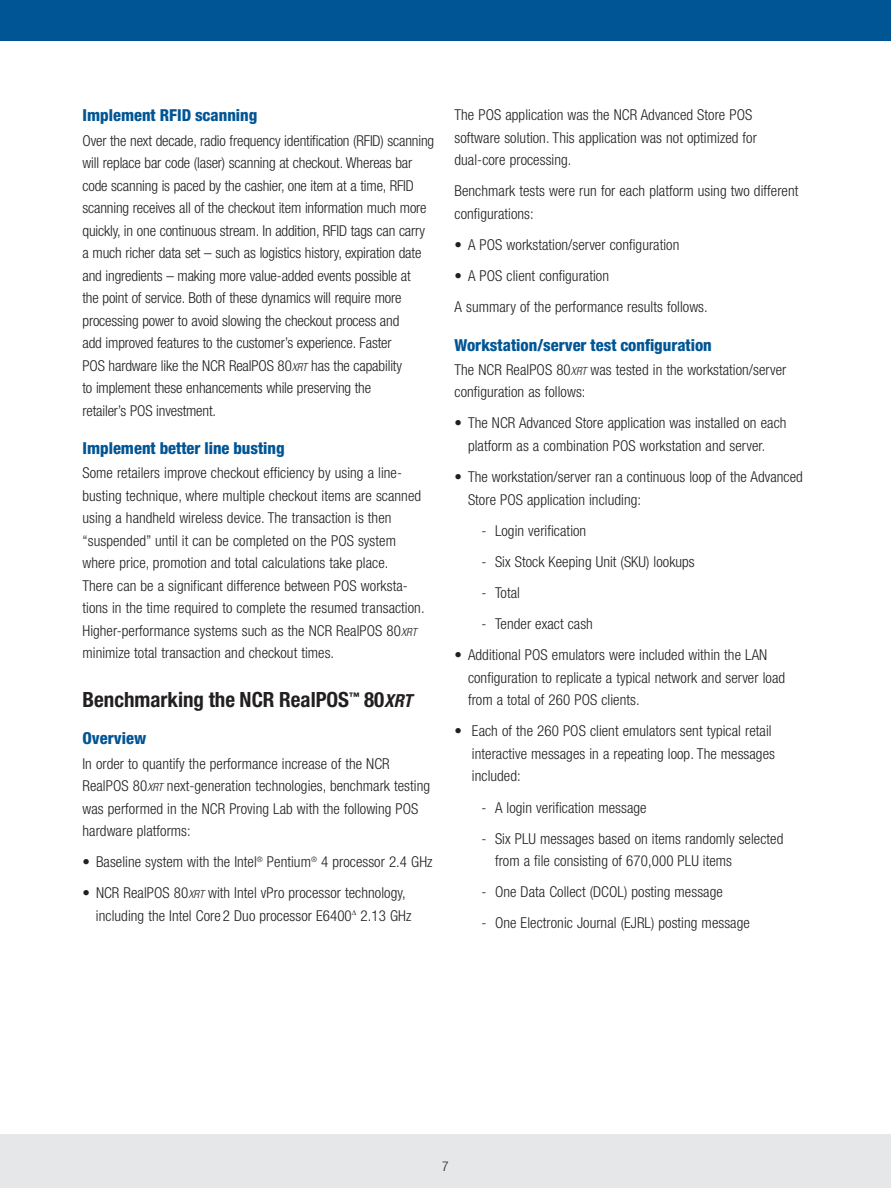
<style>
.page{position:relative;width:891px;height:1188px;background:#fff}
.page>*{position:absolute;margin:0;border:0;box-sizing:border-box;transform-origin:0 0}
.t1{font:700 condensed 21px "Helvetica Neue";color:#231f20}
.t2{font:800 condensed 16.5px "Helvetica Neue";color:#005595}
.t3{font:300 condensed 15px/22.5px "Helvetica Neue";letter-spacing:.005em;color:#231f20}
.t4{font:300 condensed 13.5px "Helvetica Neue";color:#231f20}
.s1{font-style:italic;font-size:11.25px}
.s2{font-style:italic;font-size:18px}
</style>
<div class="page">
<div style="left:0;top:1134px;width:891px;height:54px;background:#e6e7e9"></div>
<div style="left:0;top:0;width:891px;height:40px;background:#005595"></div>
<p class="t2" style="left:82px;top:109px;width:176px">Implement RFID scanning</p>
<p class="t3" style="left:82px;top:130px;width:353px">Over the next decade, radio frequency identification (RFID) scanning will replace bar code (laser) scanning at checkout. Whereas bar code scanning is paced by the cashier, one item at a time, RFID scanning receives all of the checkout item information much more quickly, in one continuous stream. In addition, RFID tags can carry a much richer data set – such as logistics history, expiration date and ingredients – making more value-added events possible at<br>the point of service. Both of these dynamics will require more processing power to avoid slowing the checkout process and<br>add improved features to the customer’s experience. Faster<br>POS hardware like the NCR RealPOS 80<span class="s1">XRT</span> has the capability<br>to implement these enhancements while preserving the<br>retailer’s POS investment.</p>
<p class="t2" style="left:82px;top:442px;width:204px">Implement better line busting</p>
<p class="t3" style="left:82px;top:463px;width:344px">Some retailers improve checkout efficiency by using a line&shy;busting technique, where multiple checkout items are scanned using a handheld wireless device. The transaction is then “suspended” until it can be completed on the POS system where price, promotion and total calculations take place.<br>There can be a significant difference between POS worksta&shy;tions in the time required to complete the resumed transaction.<br>Higher-performance systems such as the NCR RealPOS 80<span class="s1">XRT </span>minimize total transaction and checkout times.</p>
<h1 class="t1" style="left:82px;top:692px;width:335px">Benchmarking the NCR RealPOS<sup>™</sup> 80<span class="s2">XRT</span></h1>
<p class="t2" style="left:82px;top:733px;width:65px">Overview</p>
<p class="t3" style="left:82px;top:753px;width:349px">In order to quantify the performance increase of the NCR RealPOS 80<span class="s1">XRT</span> next-generation technologies, benchmark testing was performed in the NCR Proving Lab with the following POS hardware platforms:</p>
<p class="t3" style="left:83px;top:852px;width:352px">• Baseline system with the Intel<sup>®</sup> Pentium<sup>®</sup> 4 processor 2.4 GHz</p>
<p class="t3" style="left:96px;top:883px;width:317px;text-indent:-13px">• NCR RealPOS 80<span class="s1">XRT</span> with Intel vPro processor technology, including the Intel Core 2 Duo processor E6400<sup>Δ</sup> 2.13 GHz</p>
<p class="t3" style="left:455px;top:105px;width:304px">The POS application was the NCR Advanced Store POS software solution. This application was not optimized for dual-core processing.</p>
<p class="t3" style="left:455px;top:181px;width:345px">Benchmark tests were run for each platform using two different configurations:</p>
<p class="t3" style="left:455px;top:235px;width:226px">• A POS workstation/server configuration</p>
<p class="t3" style="left:455px;top:261px;width:255px;line-height:31.2px">• A POS client configuration<br>A summary of the performance results follows.</p>
<p class="t2" style="left:455px;top:339px;width:259px">Workstation/server test configuration</p>
<p class="t3" style="left:455px;top:359px;width:333px">The NCR RealPOS 80<span class="s1">XRT</span> was tested in the workstation/server configuration as follows:</p>
<p class="t3" style="left:455px;top:413px;width:333px;text-align:center">• The NCR Advanced Store application was installed on each platform as a combination POS workstation and server.</p>
<p class="t3" style="left:468px;top:467px;width:336px;text-indent:-14px">• The workstation/server ran a continuous loop of the Advanced<br>Store POS application including:</p>
<p class="t3" style="left:482px;top:520px;width:106px">- Login verification</p>
<p class="t3" style="left:482px;top:552px;width:215px">- Six Stock Keeping Unit (SKU) lookups</p>
<p class="t3" style="left:482px;top:583px;width:40px">- Total</p>
<p class="t3" style="left:482px;top:614px;width:113px">- Tender exact cash</p>
<p class="t3" style="left:468px;top:645px;width:319px;text-indent:-14px">• Additional POS emulators were included within the LAN configuration to replicate a typical network and server load from a total of 260 POS clients.</p>
<p class="t3" style="left:472px;top:721px;width:305px;text-indent:-17px">• Each of the 260 POS client emulators sent typical retail interactive messages in a repeating loop. The messages included:</p>
<p class="t3" style="left:482px;top:797px;width:167px">- A login verification message</p>
<p class="t3" style="left:495px;top:828px;width:290px;text-indent:-14px">- Six PLU messages based on items randomly selected from a file consisting of 670,000 PLU items</p>
<p class="t3" style="left:482px;top:882px;width:243px">- One Data Collect (DCOL) posting message</p>
<p class="t3" style="left:482px;top:913px;width:270px">- One Electronic Journal (EJRL) posting message</p>
<p class="t4" style="left:442px;top:1162px;width:8px">7</p>
</div>
